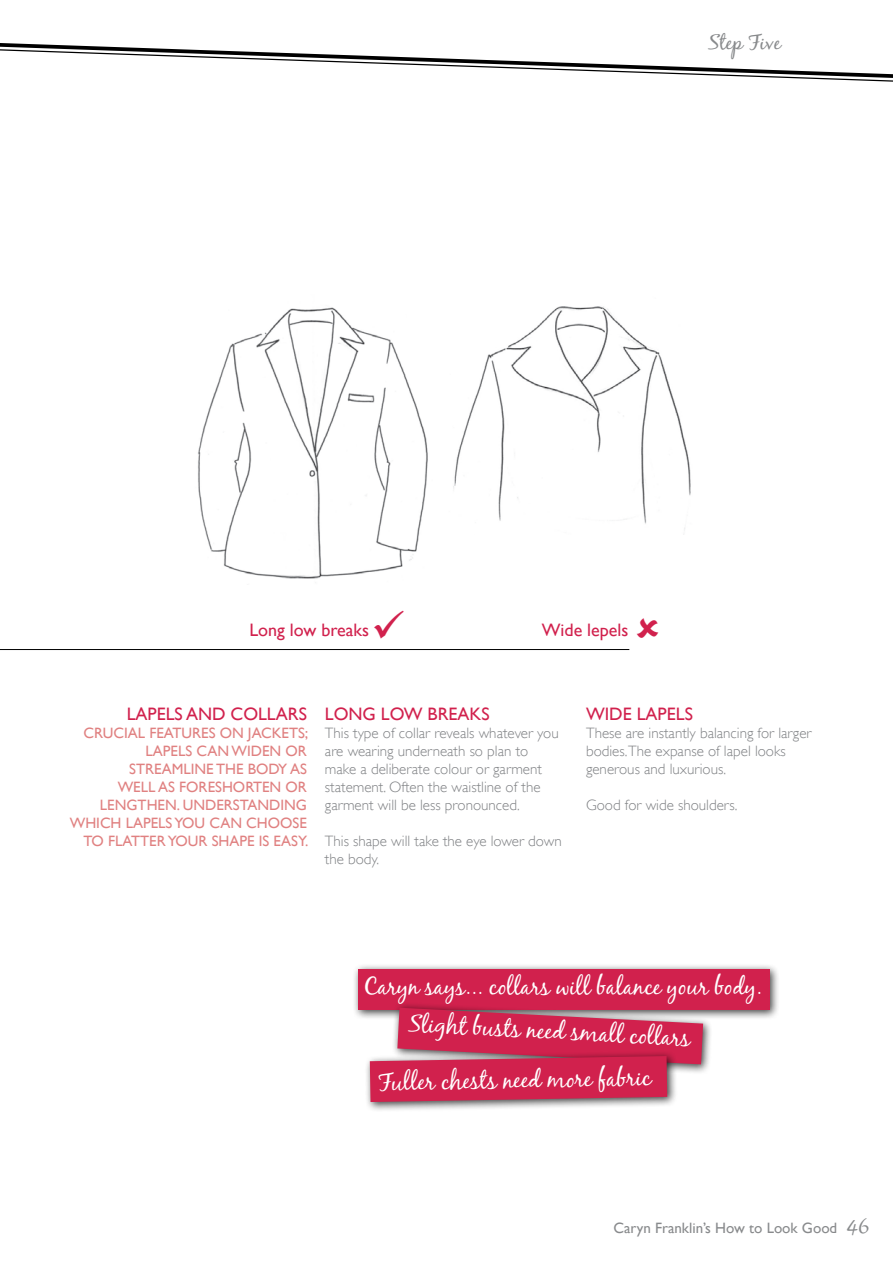
<style>
.page{position:relative;width:893px;height:1263px;background:#fff}
.page>*{position:absolute;margin:0;border:0;box-sizing:border-box;transform-origin:0 0}
.t1{font:24px "Black Jack";color:#fff}
.t2{font:21px "Black Jack";color:#888a8c}
.t3{font:18px "Gill Sans";color:#d1214d}
.t4{font:300 15px/18px "Gill Sans";color:#808285}
.t5{font:15px/18px "Gill Sans";color:#e08181;text-align:right}
.t6{font:15px "Gill Sans";color:#888a8c}
.s1{font-family:"Black Jack";font-size:21px}
</style>
<div class="page">
<svg style="left:0;top:43px;width:893px;height:39px"></svg>
<hr style="left:0;top:649px;width:629px;height:1px;background:#000">
<img style="left:198px;top:307px;width:230px;height:272px">
<img style="left:453px;top:306px;width:238px;height:225px">
<div style="left:352px;top:963px;width:434px;height:64px;background:#000;opacity:.75"></div>
<div style="left:358px;top:969px;width:412px;height:41px;background:#d1214d"></div>
<div style="left:391px;top:1001px;width:329px;height:92px;background:#000;opacity:.75"></div>
<div style="left:364px;top:1050px;width:320px;height:69px;background:#000;opacity:.75"></div>
<svg style="left:370px;top:1008px;width:333px;height:94px"></svg>
<h2 class="t2" style="left:708px;top:30px;width:74px">Step Five</h2>
<p class="t3" style="left:249px;top:619px;width:121px">LONG LOW BREAKS</p>
<p class="t3" style="left:542px;top:619px;width:88px">WIDE LEPELS</p>
<p class="t3" style="left:127px;top:703px;width:180px">LAPELS AND COLLARS</p>
<p class="t5" style="left:84px;top:724px;width:39px">CRUCIAL</p>
<p class="t5" style="left:149px;top:724px;width:109px">FEATURES ON JACK</p>
<p class="t5" style="left:282px;top:724px;width:28px">ETS;</p>
<p class="t5" style="left:146px;top:742px;width:163px">LAPELS CAN WIDEN OR</p>
<p class="t5" style="left:129px;top:760px;width:170px">STREAMLI NE TH E BODY AS</p>
<p class="t5" style="left:118px;top:778px;width:191px">WELL AS FORESHORTEN OR</p>
<p class="t5" style="left:100px;top:796px;width:204px">LENGTH EN. UNDERSTANDING</p>
<p class="t5" style="left:70px;top:814px;width:26px">WHICH</p>
<p class="t5" style="left:84px;top:814px;width:226px">LAPELS YOU CAN CH OOSE<br>TO FLATTER YOUR SHA PE IS EASY.</p>
<p class="t3" style="left:325px;top:703px;width:145px">LONG LOW BREAKS</p>
<p class="t4" style="left:325px;top:724px;width:235px">This type of collar reveals whatever you are wearing underneath so plan to make a deliberate colour or garment statement. Often the waistline of the garment will be less pronounced.</p>
<p class="t4" style="left:325px;top:832px;width:238px">This shape will take the eye lower down the body.</p>
<p class="t3" style="left:586px;top:703px;width:99px">WI DE LAPELS</p>
<p class="t4" style="left:586px;top:724px;width:227px">These are instantly balancing for larger bodies.The expanse of lapel looks generous and luxurious.</p>
<p class="t4" style="left:586px;top:796px;width:153px">Good for wide shoulders.</p>
<h1 class="t1" style="left:364px;top:971px;width:400px">Caryn says... collars will balance your body.</h1>
<h1 class="t1" style="left:409px;top:1008px;width:284px;rotate:3deg">Slight busts need small collars</h1>
<h1 class="t1" style="left:378px;top:1067px;width:275px;rotate:-1deg">Fuller chests need more fabric</h1>
<p class="t6" style="left:613px;top:1218px;width:257px">CARYN FRANKLIN’S HOW TO LOOK GOOD <span class="s1">46</span></p>
</div>
